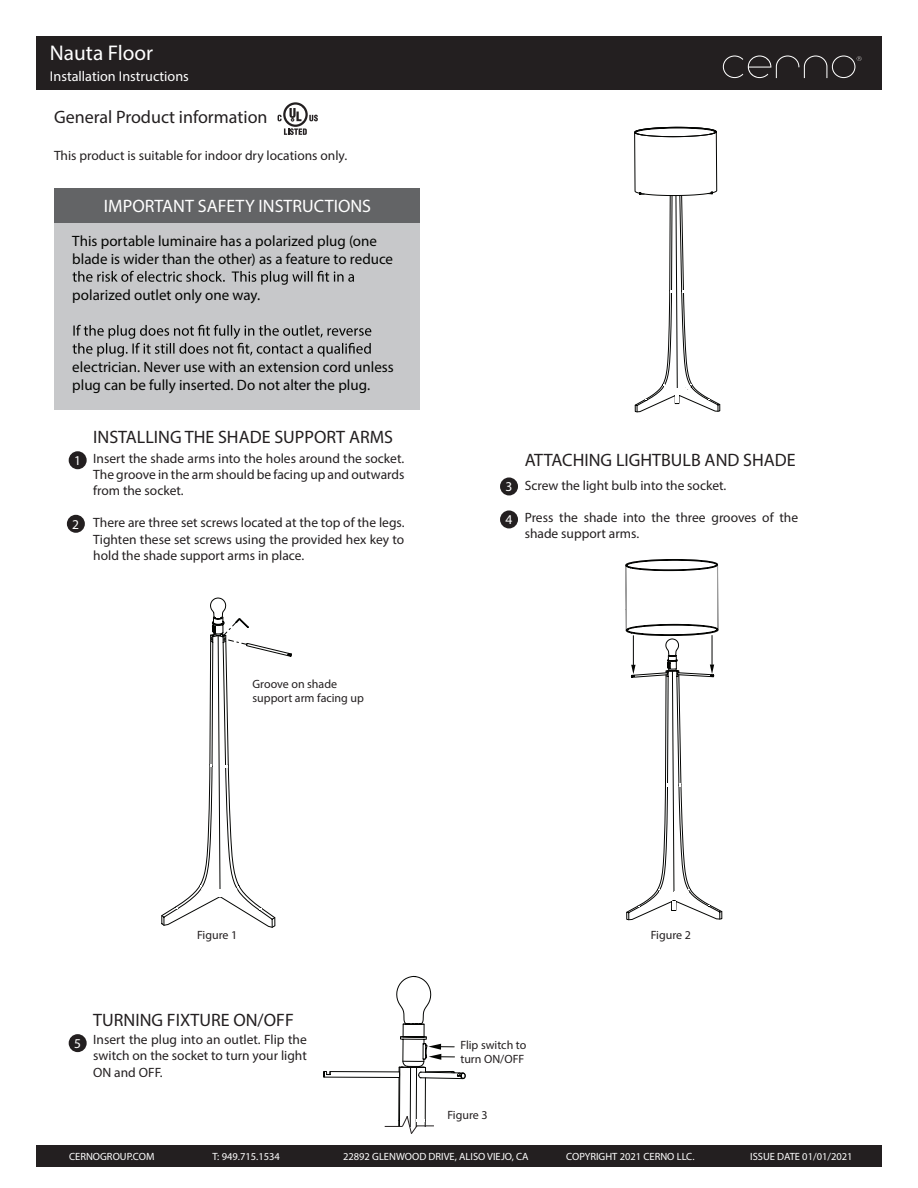
<style>
.page{position:relative;width:918px;height:1188px;background:#fff}
.page>*{position:absolute;margin:0;border:0;box-sizing:border-box;transform-origin:0 0}
.t1{font:21.3px "Myriad Pro";color:#fff}
.t2{font:18px "Myriad Pro";color:#231f20}
.t3{font:18px "Myriad Pro";color:#fff}
.t4{font:15px/18px "Myriad Pro";color:#040503}
.t5{font:14.25px "Myriad Pro";color:#fff}
.t6{font:13.5px/16.2px "Myriad Pro";color:#231f20;text-align:justify}
.t7{font:13.5px "Myriad Pro";color:#fff}
.t8{font:12px/14.4px "Myriad Pro";color:#231f20}
.t9{font:10.5px "Myriad Pro";color:#fff}
</style>
<div class="page">
<div style="left:36px;top:36px;width:846px;height:54px;background:#231f20"></div>
<svg style="left:723px;top:55px;width:139px;height:23px"></svg>
<div style="left:36px;top:1145px;width:846px;height:21px;background:#231f20"></div>
<div style="left:67px;top:515px;width:18px;height:18px;background:#231f20;border-radius:50%"></div>
<div style="left:69px;top:451px;width:18px;height:18px;background:#231f20;border-radius:50%"></div>
<div style="left:54px;top:188px;width:366px;height:222px;background:#c7c8ca"></div>
<div style="left:54px;top:188px;width:366px;height:35px;background:#636466"></div>
<svg style="left:73px;top:271px;width:281px;height:14px"></svg>
<svg style="left:73px;top:325px;width:298px;height:32px"></svg>
<svg style="left:284px;top:128px;width:23px;height:7px"></svg>
<svg style="left:309px;top:115px;width:9px;height:6px"></svg>
<svg style="left:283px;top:102px;width:25px;height:25px"></svg>
<svg style="left:285px;top:105px;width:20px;height:20px"></svg>
<svg style="left:289px;top:108px;width:12px;height:13px"></svg>
<svg style="left:278px;top:115px;width:4px;height:6px"></svg>
<div style="left:500px;top:477px;width:18px;height:18px;background:#231f20;border-radius:50%"></div>
<div style="left:500px;top:510px;width:18px;height:18px;background:#231f20;border-radius:50%"></div>
<div style="left:69px;top:1034px;width:18px;height:18px;background:#231f20;border-radius:50%"></div>
<svg style="left:323px;top:975px;width:143px;height:159px"></svg>
<svg style="left:634px;top:127px;width:86px;height:286px"></svg>
<svg style="left:161px;top:597px;width:131px;height:331px"></svg>
<svg style="left:625px;top:559px;width:98px;height:362px"></svg>
<div style="left:36px;top:1146px;width:846px;height:21px;background:#231f20"></div>
<h1 class="t1" style="left:50px;top:40px;width:105px">Nauta Floor</h1>
<p class="t5" style="left:50px;top:67px;width:140px">Installation Instructions</p>
<h2 class="t2" style="left:54px;top:106px;width:215px">General Product information</h2>
<p class="t6" style="left:54px;top:147px;width:295px">This product is suitable for indoor dry locations only.</p>
<h2 class="t3" style="left:104px;top:195px;width:269px">IMPORTANT SAFETY INSTRUCTIONS</h2>
<p class="t4" style="left:72px;top:231px;width:322px">This portable luminaire has a polarized plug (one blade is wider than the other) as a feature to reduce</p>
<p class="t4" style="left:72px;top:285px;width:189px">polarized outlet only one way.</p>
<p class="t4" style="left:72px;top:357px;width:323px">electrician. Never use with an extension cord unless plug can be fully inserted. Do not alter the plug.</p>
<p class="t7" style="left:74px;top:452px;width:8px">1</p>
<p class="t7" style="left:72px;top:516px;width:8px">2</p>
<h2 class="t2" style="left:93px;top:426px;width:301px">INSTALLING THE SHADE SUPPORT ARMS</h2>
<p class="t6" style="left:93px;top:450px;width:313px">Insert the shade arms into the holes around the socket.<br>The groove in the arm should be facing up and outwards from the socket.</p>
<p class="t6" style="left:93px;top:515px;width:313px">There are three set screws located at the top of the legs.<br>Tighten these set screws using the provided hex key to hold the shade support arms in place.</p>
<p class="t8" style="left:253px;top:677px;width:113px">Groove on shade support arm facing up</p>
<p class="t7" style="left:505px;top:478px;width:8px">3</p>
<p class="t7" style="left:505px;top:511px;width:8px">4</p>
<h2 class="t2" style="left:525px;top:449px;width:273px">ATTACHING LIGHTBULB AND SHADE</h2>
<p class="t6" style="left:525px;top:477px;width:203px">Screw the light bulb into the socket.</p>
<p class="t6" style="left:525px;top:509px;width:275px">Press the shade into the three grooves of the shade support arms.</p>
<p class="t8" style="left:197px;top:928px;width:42px">Figure 1</p>
<p class="t8" style="left:651px;top:928px;width:42px">Figure 2</p>
<p class="t7" style="left:74px;top:1035px;width:8px">5</p>
<h2 class="t2" style="left:93px;top:1009px;width:202px">TURNING FIXTURE ON/OFF</h2>
<p class="t6" style="left:93px;top:1031px;width:215px">Insert the plug into an outlet. Flip the switch on the socket to turn your light ON and OFF.</p>
<p class="t8" style="left:460px;top:1037px;width:68px">Flip switch to turn ON/OFF</p>
<p class="t8" style="left:447px;top:1108px;width:42px">Figure 3</p>
<p class="t9" style="left:215px;top:1149px;width:70px">T_949.715.1534</p>
<p class="t9" style="left:346px;top:1149px;width:164px">1751 MCGA AVE, IRVINE, CA 92614</p>
<p class="t9" style="left:564px;top:1149px;width:130px">COPYRIGHT 2018 CERNO LLC.</p>
<p class="t9" style="left:748px;top:1149px;width:101px">ISSUE DATE 1 7/2018</p>
<p class="t9" style="left:69px;top:1150px;width:87px">CERNOGROUP.COM</p>
<p class="t9" style="left:212px;top:1150px;width:69px">T: 949.715.1534</p>
<p class="t9" style="left:343px;top:1150px;width:187px">22892 GLENWOOD DRIVE, ALISO VIEJO, CA</p>
<p class="t9" style="left:566px;top:1150px;width:130px">COPYRIGHT 2021 CERNO LLC.</p>
<p class="t9" style="left:750px;top:1150px;width:104px">ISSUE DATE 01/01/2021</p>
</div>
